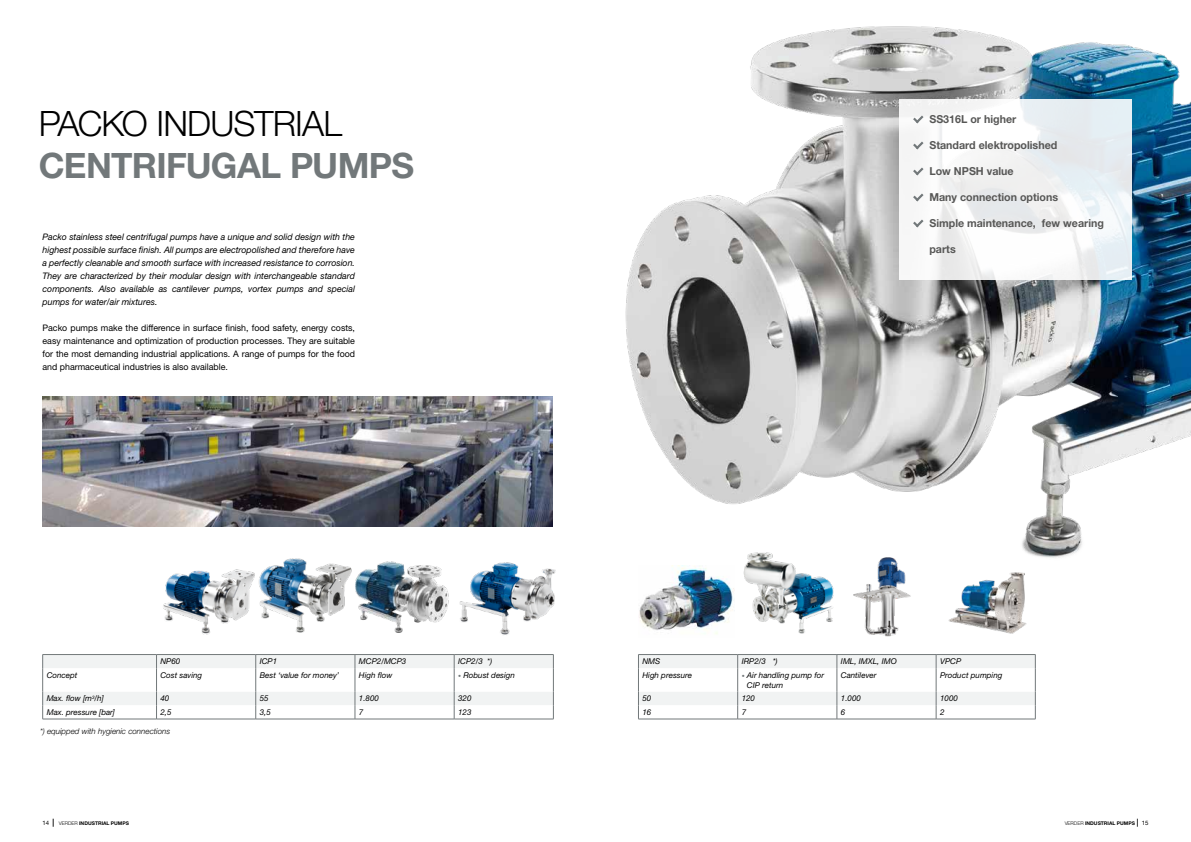
<style>
.page{position:relative;width:1191px;height:842px;background:#fff}
.page>*{position:absolute;margin:0;border:0;box-sizing:border-box;transform-origin:0 0}
.t1{font:700 35px "Helvetica Neue LT Std";letter-spacing:-.02em;color:#72787a}
.t2{font:300 35px "Helvetica Neue LT Std";letter-spacing:-.025em;color:#000}
.t3{font:700 11px "Helvetica Neue LT Std";color:#575756}
.t4{font:italic 9px/13px "Helvetica Neue LT Std";color:#000;text-align:justify}
.t5{font:9px/13px "Helvetica Neue LT Std";color:#000;text-align:justify}
.t6{font:italic 8px/9.6px "Helvetica Neue LT Std";color:#000}
.t7{font:italic 300 8px "Helvetica Neue LT Std";color:#000}
.t8{font:700 5px "Helvetica Neue LT Std";color:#000}
.s1{font-size:6px;color:#72787a}
.s2{font-weight:400;font-size:6px}
.s3{font-size:8px}
.s4{font-weight:300}
</style>
<div class="page">
<img style="left:625px;top:26px;width:566px;height:629px">
<img style="left:163px;top:569px;width:89px;height:66px">
<img style="left:252px;top:558px;width:99px;height:75px">
<img style="left:351px;top:561px;width:98px;height:72px">
<img style="left:459px;top:562px;width:97px;height:73px">
<img style="left:638px;top:565px;width:96px;height:72px">
<img style="left:741px;top:548px;width:96px;height:87px">
<img style="left:848px;top:551px;width:79px;height:92px">
<img style="left:948px;top:571px;width:78px;height:62px">
<svg style="left:899px;top:99px;width:232px;height:180px"></svg>
<svg style="left:913px;top:116px;width:10px;height:7px"></svg>
<svg style="left:913px;top:142px;width:10px;height:7px"></svg>
<svg style="left:913px;top:168px;width:10px;height:7px"></svg>
<svg style="left:913px;top:194px;width:10px;height:7px"></svg>
<svg style="left:913px;top:220px;width:10px;height:7px"></svg>
<svg style="left:43px;top:654px;width:992px;height:14px;fill:#f1f3f3"></svg>
<svg style="left:43px;top:668px;width:992px;height:51px"></svg>
<hr style="left:43px;top:654px;width:113px;height:1px;background:#72787a">
<hr style="left:156px;top:654px;width:100px;height:1px;background:#72787a">
<hr style="left:256px;top:654px;width:99px;height:1px;background:#72787a">
<hr style="left:355px;top:654px;width:99px;height:1px;background:#72787a">
<hr style="left:454px;top:654px;width:99px;height:1px;background:#72787a">
<hr style="left:638px;top:654px;width:99px;height:1px;background:#72787a">
<hr style="left:737px;top:654px;width:100px;height:1px;background:#72787a">
<hr style="left:837px;top:654px;width:99px;height:1px;background:#72787a">
<hr style="left:936px;top:654px;width:99px;height:1px;background:#72787a">
<svg style="left:42px;top:655px;width:1px;height:64px"></svg>
<svg style="left:1035px;top:655px;width:1px;height:64px"></svg>
<hr style="left:43px;top:719px;width:113px;height:1px;background:#72787a">
<hr style="left:156px;top:719px;width:100px;height:1px;background:#72787a">
<hr style="left:256px;top:719px;width:99px;height:1px;background:#72787a">
<hr style="left:355px;top:719px;width:99px;height:1px;background:#72787a">
<hr style="left:454px;top:719px;width:99px;height:1px;background:#72787a">
<hr style="left:638px;top:719px;width:99px;height:1px;background:#72787a">
<hr style="left:737px;top:719px;width:100px;height:1px;background:#72787a">
<hr style="left:837px;top:719px;width:99px;height:1px;background:#72787a">
<hr style="left:936px;top:719px;width:99px;height:1px;background:#72787a">
<svg style="left:156px;top:655px;width:1px;height:64px"></svg>
<svg style="left:255px;top:655px;width:1px;height:64px"></svg>
<svg style="left:355px;top:655px;width:1px;height:64px"></svg>
<svg style="left:454px;top:655px;width:1px;height:64px"></svg>
<svg style="left:553px;top:655px;width:1px;height:64px"></svg>
<svg style="left:638px;top:655px;width:1px;height:64px"></svg>
<svg style="left:737px;top:655px;width:1px;height:64px"></svg>
<svg style="left:836px;top:655px;width:1px;height:64px"></svg>
<svg style="left:936px;top:655px;width:1px;height:64px"></svg>
<img style="left:43px;top:396px;width:510px;height:130px">
<h1 class="t2" style="left:39px;top:103px;width:305px">PACKO INDUSTRIAL</h1>
<h1 class="t1" style="left:39px;top:144px;width:377px">CENTRIFUGAL PUMPS</h1>
<p class="t4" style="left:43px;top:231px;width:314px">Packo stainless steel centrifugal pumps have a unique and solid design with the highest possible surface finish. All pumps are electropolished and therefore have a perfectly cleanable and smooth surface with increased resistance to corrosion.<br>They are characterized by their modular design with interchangeable standard components. Also available as cantilever pumps, vortex pumps and special pumps for water/air mixtures.</p>
<p class="t5" style="left:43px;top:322px;width:314px">Packo pumps make the difference in surface finish, food safety, energy costs, easy maintenance and optimization of production processes. They are suitable for the most demanding industrial applications. A range of pumps for the food and pharmaceutical industries is also available.</p>
<p class="t3" style="left:929px;top:113px;width:88px">SS316L or higher</p>
<p class="t3" style="left:929px;top:139px;width:129px">Standard elektropolished</p>
<p class="t3" style="left:929px;top:165px;width:86px">Low NPSH value</p>
<p class="t3" style="left:929px;top:191px;width:130px">Many connection options</p>
<p class="t3" style="left:929px;top:217px;width:176px">Simple maintenance, few wearing</p>
<p class="t3" style="left:929px;top:243px;width:28px">parts</p>
<p class="t6" style="left:160px;top:656px;width:21px">NP60</p>
<p class="t6" style="left:260px;top:656px;width:19px">ICP1</p>
<p class="t6" style="left:359px;top:656px;width:49px">MCP2/MCP3</p>
<p class="t6" style="left:458px;top:656px;width:35px">ICP2/3 *)</p>
<p class="t6" style="left:642px;top:656px;width:19px">NMS</p>
<p class="t6" style="left:741px;top:656px;width:37px">IRP2/3 *)</p>
<p class="t6" style="left:841px;top:656px;width:57px">IML, IMXL, IMO</p>
<p class="t6" style="left:940px;top:656px;width:23px">VPCP</p>
<p class="t6" style="left:47px;top:670px;width:32px">Concept</p>
<p class="t6" style="left:160px;top:670px;width:43px">Cost saving</p>
<p class="t6" style="left:260px;top:670px;width:81px">Best ‘value for money’</p>
<p class="t6" style="left:359px;top:670px;width:35px">High flow</p>
<p class="t6" style="left:458px;top:670px;width:58px"><span class="s1">•</span> Robust design</p>
<p class="t6" style="left:642px;top:670px;width:51px">High pressure</p>
<p class="t6" style="left:747px;top:670px;width:79px;text-indent:-5px"><span class="s1">•</span> Air handling pump for<br>CIP return</p>
<p class="t6" style="left:841px;top:670px;width:37px">Cantilever</p>
<p class="t6" style="left:940px;top:670px;width:64px">Product pumping</p>
<p class="t6" style="left:47px;top:693px;width:59px">Max. flow [m<sup>3</sup>/h]</p>
<p class="t6" style="left:160px;top:693px;width:10px">40</p>
<p class="t6" style="left:260px;top:693px;width:10px">55</p>
<p class="t6" style="left:359px;top:693px;width:22px">1.800</p>
<p class="t6" style="left:458px;top:693px;width:15px">320</p>
<p class="t6" style="left:642px;top:693px;width:10px">50</p>
<p class="t6" style="left:741px;top:693px;width:15px">120</p>
<p class="t6" style="left:841px;top:693px;width:22px">1.000</p>
<p class="t6" style="left:940px;top:693px;width:19px">1000</p>
<p class="t6" style="left:47px;top:707px;width:70px">Max. pressure [bar]</p>
<p class="t6" style="left:160px;top:707px;width:13px">2,5</p>
<p class="t6" style="left:260px;top:707px;width:13px">3,5</p>
<p class="t6" style="left:359px;top:707px;width:6px">7</p>
<p class="t6" style="left:458px;top:707px;width:15px">123</p>
<p class="t6" style="left:642px;top:707px;width:10px">16</p>
<p class="t6" style="left:741px;top:707px;width:6px">7</p>
<p class="t6" style="left:841px;top:707px;width:6px">6</p>
<p class="t6" style="left:940px;top:707px;width:6px">2</p>
<p class="t7" style="left:40px;top:727px;width:132px">*) equipped with hygienic connections</p>
<p class="t8" style="left:43px;top:820px;width:88px"><span class="s2">14</span> <span class="s3">|</span> <span class="s4">VERDER</span> INDUSTRIAL PUMPS</p>
<p class="t8" style="left:1064px;top:820px;width:85px"><span class="s4">VERDER</span> INDUSTRIAL PUMPS <span class="s3">|</span> <span class="s2">15</span></p>
</div>
